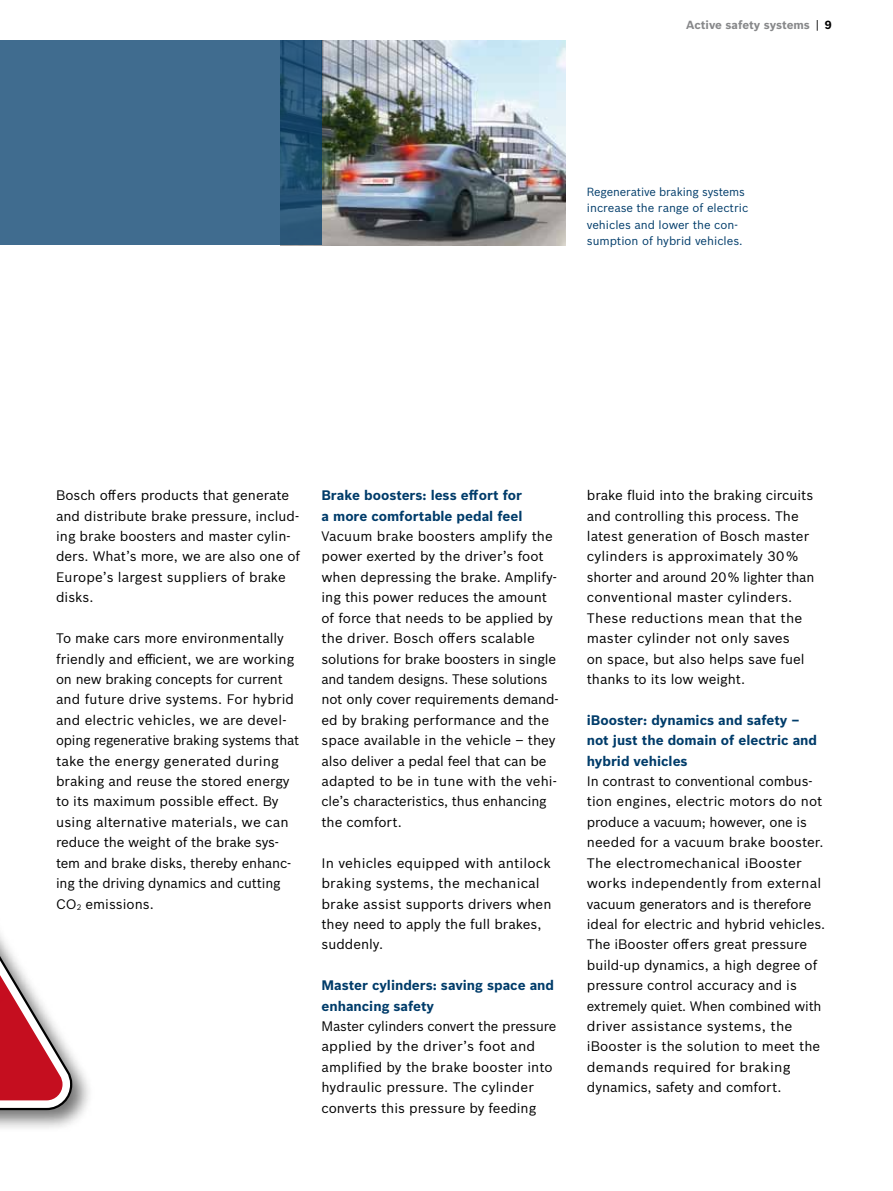
<style>
.page{position:relative;width:893px;height:1191px;background:#fff}
.page>*{position:absolute;margin:0;border:0;box-sizing:border-box;transform-origin:0 0}
.t1{font:13.5px/20.4px "Bosch Sans";color:#000}
.t2{font:700 13.5px/20.4px "Bosch Sans";color:#003c6a}
.t3{font:11.55px/16.4px "Bosch Sans";color:#003c6a}
.t4{font:700 11.55px "Bosch Sans";color:#87888a}
.s1{font-weight:400;color:#000}
.s2{color:#000}
</style>
<div class="page">
<img style="left:321px;top:41px;width:245px;height:204px">
<div style="left:0;top:566px;width:94px;height:566px;background:#000;opacity:.55"></div>
<svg style="left:0;top:566px;width:82px;height:553px"></svg>
<svg style="left:0;top:566px;width:78px;height:549px"></svg>
<svg style="left:0;top:581px;width:63px;height:519px"></svg>
<svg style="left:0;top:41px;width:321px;height:204px;background:#3c688b"></svg>
<p class="t4" style="left:686px;top:16px;width:147px">Active safety systems <span class="s1">|</span> <span class="s2">9</span></p>
<p class="t3" style="left:587px;top:183px;width:163px">Regenerative braking systems increase the range of electric vehicles and lower the con&shy;sumption of hybrid vehicles.</p>
<p class="t1" style="left:56px;top:484px;width:246px">Bosch offers products that generate and distribute brake pressure, includ&shy;ing brake boosters and master cylin&shy;ders. What’s more, we are also one of<br>Europe’s largest suppliers of brake disks.</p>
<p class="t1" style="left:56px;top:627px;width:245px">To make cars more environmentally friendly and efficient, we are working on new braking concepts for current and future drive systems. For hybrid and electric vehicles, we are devel&shy;oping regenerative braking systems that take the energy generated during braking and reuse the stored energy to its maximum possible effect. By using alternative materials, we can reduce the weight of the brake sys&shy;tem and brake disks, thereby enhanc&shy;ing the driving dynamics and cutting CO<sub>2</sub> emissions.</p>
<p class="t2" style="left:321px;top:484px;width:202px">Brake boosters: less effort for a more comfortable pedal feel</p>
<p class="t1" style="left:321px;top:525px;width:239px">Vacuum brake boosters amplify the power exerted by the driver’s foot when depressing the brake. Amplify&shy;ing this power reduces the amount of force that needs to be applied by the driver. Bosch offers scalable solutions for brake boosters in single and tandem designs. These solutions not only cover requirements demand&shy;ed by braking performance and the space available in the vehicle – they also deliver a pedal feel that can be adapted to be in tune with the vehi&shy;cle’s characteristics, thus enhancing the comfort.</p>
<p class="t1" style="left:321px;top:851px;width:231px">In vehicles equipped with antilock braking systems, the mechanical brake assist supports drivers when they need to apply the full brakes, suddenly.</p>
<p class="t2" style="left:321px;top:974px;width:234px">Master cylinders: saving space and enhancing safety</p>
<p class="t1" style="left:321px;top:1015px;width:236px">Master cylinders convert the pressure applied by the driver’s foot and amplified by the brake booster into hydraulic pressure. The cylinder converts this pressure by feeding</p>
<p class="t1" style="left:587px;top:484px;width:229px">brake fluid into the braking circuits and controlling this process. The latest generation of Bosch master cylinders is approximately 30% shorter and around 20% lighter than conventional master cylinders.<br>These reductions mean that the master cylinder not only saves<br>on space, but also helps save fuel thanks to its low weight.</p>
<p class="t2" style="left:587px;top:709px;width:232px">iBooster: dynamics and safety – not just the domain of electric and hybrid vehicles</p>
<p class="t1" style="left:587px;top:770px;width:240px">In contrast to conventional combus&shy;tion engines, electric motors do not produce a vacuum; however, one is needed for a vacuum brake booster.<br>The electromechanical iBooster works independently from external vacuum generators and is therefore ideal for electric and hybrid vehicles.<br>The iBooster offers great pressure build-up dynamics, a high degree of pressure control accuracy and is extremely quiet. When combined with driver assistance systems, the iBooster is the solution to meet the demands required for braking dynamics, safety and comfort.</p>
</div>
